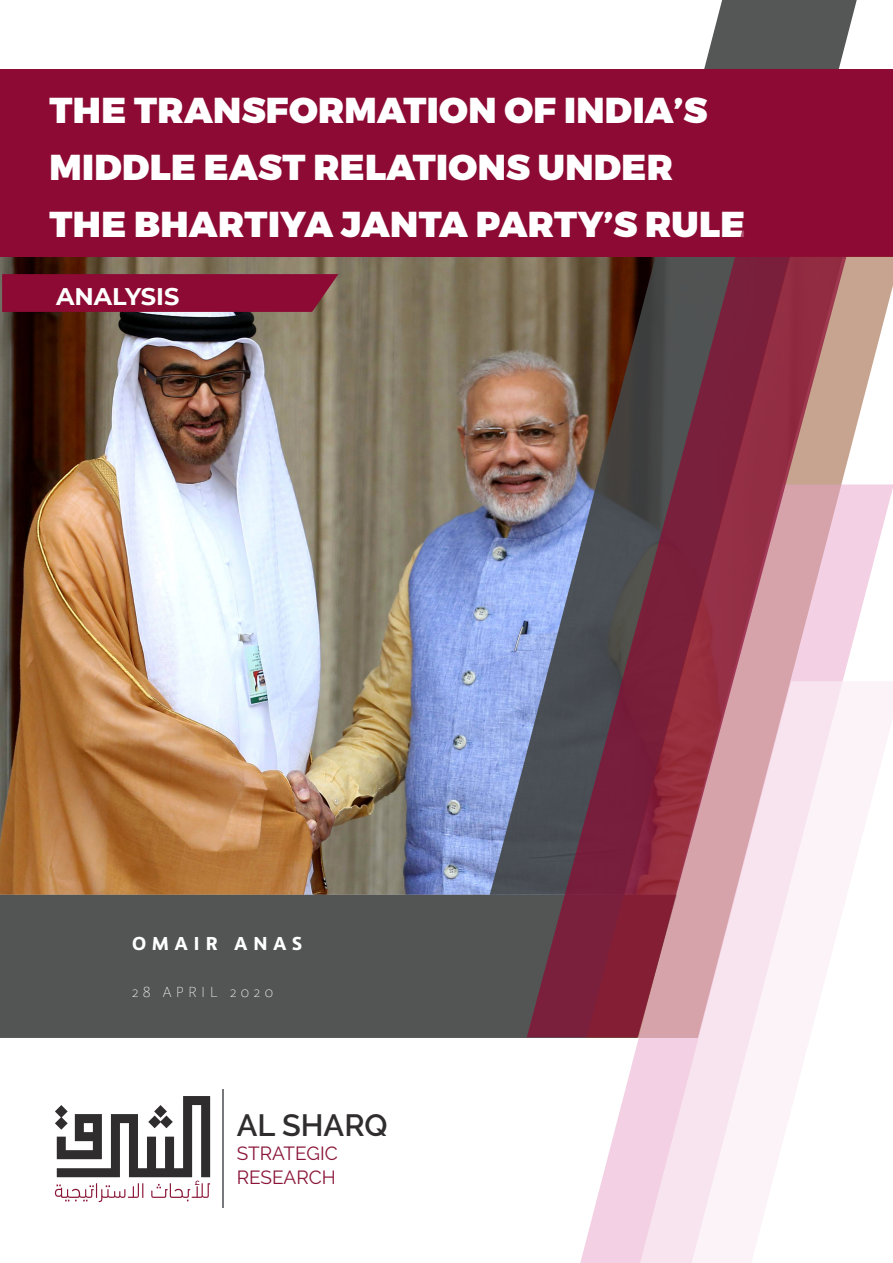
<style>
.page{position:relative;width:893px;height:1263px;background:#fff}
.page>*{position:absolute;margin:0;border:0;box-sizing:border-box;transform-origin:0 0}
.Magazine_Title{font:900 36px/57px "Montserrat";letter-spacing:.01em;color:#fff}
.t1{font:600 30.75px "Raleway";color:#302d2f}
.t2{font:700 24px "Montserrat";color:#fff}
.Subtitle{font:700 21px "Graublau Sans";letter-spacing:.27em;color:#fff}
.t3{font:19.05px/24px "Raleway";color:#8a1538}
.Subtitle-2{font:200 16.5px "Graublau Sans";letter-spacing:.265em;color:#fff}
</style>
<div class="page">
<img style="left:0;top:256px;width:490px;height:639px">
<div style="left:0;top:895px;width:580px;height:143px;background:#535555"></div>
<svg style="left:490px;top:0;width:367px;height:895px"></svg>
<div style="left:0;top:69px;width:893px;height:187px;background:#8c0a33"></div>
<svg style="left:2px;top:274px;width:336px;height:38px;background:#8b0e35"></svg>
<svg style="left:589px;top:682px;width:304px;height:581px"></svg>
<svg style="left:527px;top:256px;width:357px;height:781px;background:#a07781"></svg>
<hr style="left:222px;top:1090px;width:2px;height:118px;background:#77787b">
<svg style="left:55px;top:1096px;width:155px;height:106px"></svg>
<p class="Magazine_Title" style="left:50px;top:83px;width:697px">THE TRANSFORMATION OF INDIA’S<br>MIDDLE EAST RELATIONS UNDER<br>THE BHARTIYA JANTA PARTY’S RULE</p>
<p class="t2" style="left:56px;top:279px;width:125px">ANALYSIS</p>
<p class="Subtitle" style="left:132px;top:930px;width:172px">OMAIR ANAS</p>
<p class="Subtitle-2" style="left:132px;top:982px;width:143px">28 APRIL 2020</p>
<p class="t1" style="left:237px;top:1107px;width:152px">AL SHARQ</p>
<p class="t3" style="left:237px;top:1141px;width:102px">STRATEGIC<br>RESEARCH</p>
</div>
